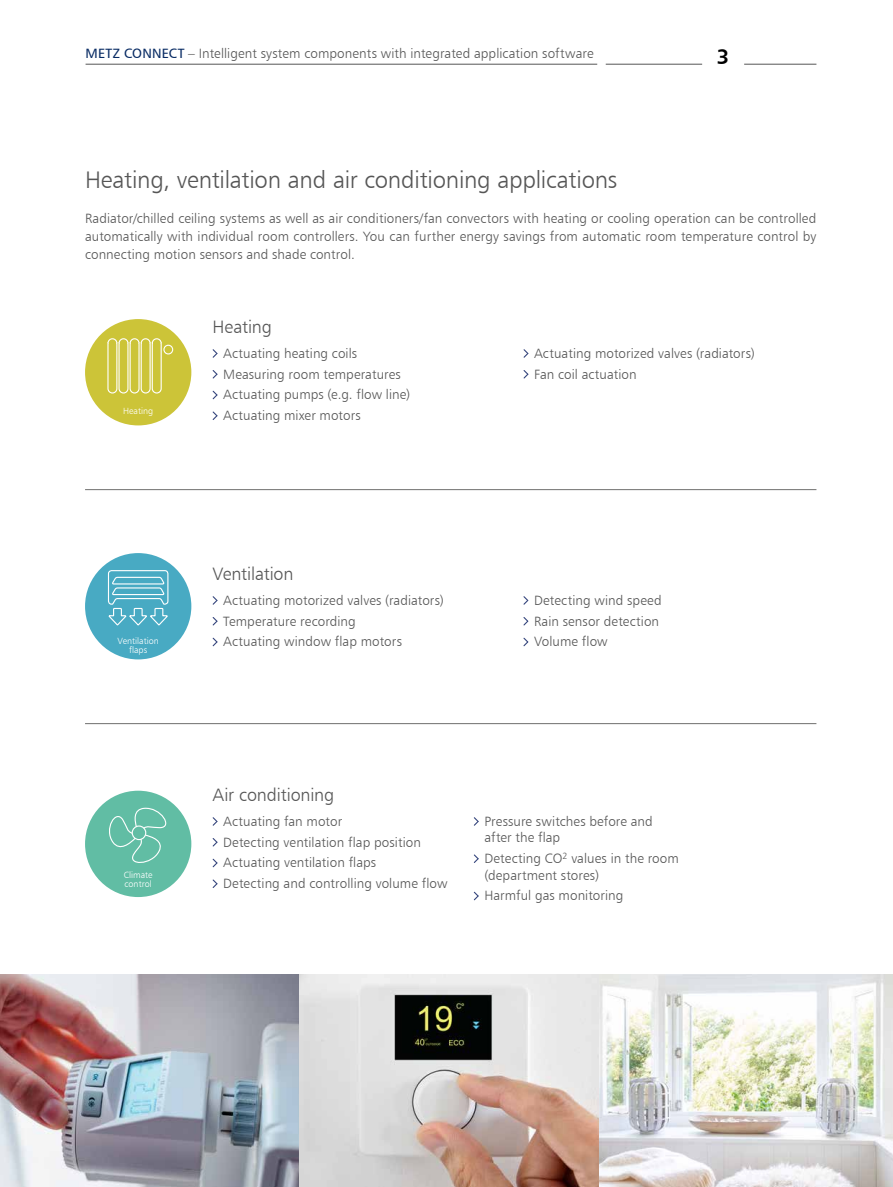
<style>
.page{position:relative;width:893px;height:1187px;background:#fff}
.page>*{position:absolute;margin:0;border:0;box-sizing:border-box;transform-origin:0 0}
.t1{font:24px "Humanist 777 BT Light B";letter-spacing:-.01em;color:#565656}
.t2{font:21px "Humanist 777 BT Bold B";color:#000}
.t3{font:18px "Humanist 777 BT Light B";letter-spacing:-.01em;color:#565656}
.t4{font:13.5px/20.7px "Humanist 777 BT Light B";letter-spacing:.005em;color:#565656}
.t5{font:9px/9.8px "Humanist 777 BT Light B";color:#fff}
.s1{font-family:"Humanist 777 BT Roman B";color:#072a63}
</style>
<div class="page">
<hr style="left:744px;top:64px;width:72px;height:1px;background:#565656">
<hr style="left:86px;top:64px;width:511px;height:1px;background:#565656">
<hr style="left:606px;top:64px;width:96px;height:1px;background:#565656">
<svg style="left:212px;top:349px;width:6px;height:9px"></svg>
<svg style="left:212px;top:370px;width:6px;height:9px"></svg>
<svg style="left:212px;top:390px;width:6px;height:10px"></svg>
<svg style="left:212px;top:411px;width:6px;height:9px"></svg>
<svg style="left:523px;top:349px;width:6px;height:9px"></svg>
<svg style="left:523px;top:370px;width:6px;height:9px"></svg>
<hr style="left:85px;top:489px;width:731px;height:1px;background:#6f6f6e">
<hr style="left:85px;top:723px;width:731px;height:1px;background:#6f6f6e">
<img style="left:0;top:974px;width:893px;height:212px">
<div style="left:85px;top:319px;width:106px;height:106px;background:#ccc438;border-radius:50%"></div>
<svg style="left:107px;top:338px;width:55px;height:56px"></svg>
<div style="left:163px;top:344px;width:10px;height:10px;border:1px solid #fff;border-radius:50%"></div>
<svg style="left:212px;top:596px;width:6px;height:9px"></svg>
<svg style="left:212px;top:617px;width:6px;height:9px"></svg>
<svg style="left:212px;top:637px;width:6px;height:10px"></svg>
<svg style="left:523px;top:596px;width:6px;height:9px"></svg>
<svg style="left:523px;top:617px;width:6px;height:9px"></svg>
<svg style="left:523px;top:637px;width:6px;height:10px"></svg>
<div style="left:85px;top:553px;width:106px;height:106px;background:#48aac3;border-radius:50%"></div>
<svg style="left:107px;top:570px;width:62px;height:56px"></svg>
<svg style="left:212px;top:817px;width:6px;height:9px"></svg>
<svg style="left:212px;top:838px;width:6px;height:9px"></svg>
<svg style="left:212px;top:858px;width:6px;height:10px"></svg>
<svg style="left:212px;top:879px;width:6px;height:9px"></svg>
<svg style="left:473px;top:817px;width:6px;height:9px"></svg>
<svg style="left:473px;top:854px;width:6px;height:9px"></svg>
<svg style="left:473px;top:891px;width:6px;height:10px"></svg>
<div style="left:85px;top:790px;width:106px;height:107px;background:#61bda4;border-radius:50%"></div>
<svg style="left:109px;top:807px;width:58px;height:56px"></svg>
<div style="left:132px;top:826px;width:14px;height:13px;background:#61bda4;border-radius:50%"></div>
<div style="left:132px;top:825px;width:14px;height:15px;border:1px solid #fff;border-radius:50%"></div>
<p class="t4" style="left:86px;top:43px;width:510px"><span class="s1">METZ CONNECT</span> – Intelligent system components with integrated application software</p>
<h2 class="t2" style="left:717px;top:43px;width:14px">3</h2>
<h1 class="t1" style="left:85px;top:165px;width:534px">Heating, ventilation and air conditioning applications</h1>
<p class="t4" style="left:85px;top:209px;width:733px;line-height:18px;text-align:justify">Radiator/chilled ceiling systems as well as air conditioners/fan convectors with heating or cooling operation can be controlled automatically with individual room controllers. You can further energy savings from automatic room temperature control by connecting motion sensors and shade control.</p>
<p class="t5" style="left:123px;top:406px;width:31px">Heating</p>
<h3 class="t3" style="left:213px;top:315px;width:61px">Heating</h3>
<p class="t4" style="left:223px;top:342px;width:188px">Actuating heating coils<br>Measuring room temperatures<br>Actuating pumps (e.g. flow line)<br>Actuating mixer motors</p>
<p class="t4" style="left:534px;top:342px;width:222px">Actuating motorized valves (radiators)<br>Fan coil actuation</p>
<h3 class="t3" style="left:213px;top:562px;width:82px">Ventilation</h3>
<p class="t4" style="left:223px;top:589px;width:222px">Actuating motorized valves (radiators)<br>Temperature recording<br>Actuating window flap motors</p>
<p class="t4" style="left:534px;top:589px;width:129px">Detecting wind speed<br>Rain sensor detection</p>
<p class="t5" style="left:118px;top:635px;width:43px">Ventilation</p>
<p class="t4" style="left:534px;top:631px;width:75px">Volume flow</p>
<p class="t5" style="left:129px;top:645px;width:20px">flaps</p>
<p class="t5" style="left:124px;top:869px;width:30px">Climate control</p>
<h3 class="t3" style="left:213px;top:783px;width:123px">Air conditioning</h3>
<p class="t4" style="left:223px;top:810px;width:226px">Actuating fan motor<br>Detecting ventilation flap position<br>Actuating ventilation flaps<br>Detecting and controlling volume flow</p>
<p class="t4" style="left:484px;top:812px;width:170px;line-height:16.5px">Pressure switches before and after the flap</p>
<p class="t4" style="left:484px;top:849px;width:196px;line-height:16.5px">Detecting CO<sup>2</sup> values in the room (department stores)</p>
<p class="t4" style="left:484px;top:885px;width:141px">Harmful gas monitoring</p>
</div>
